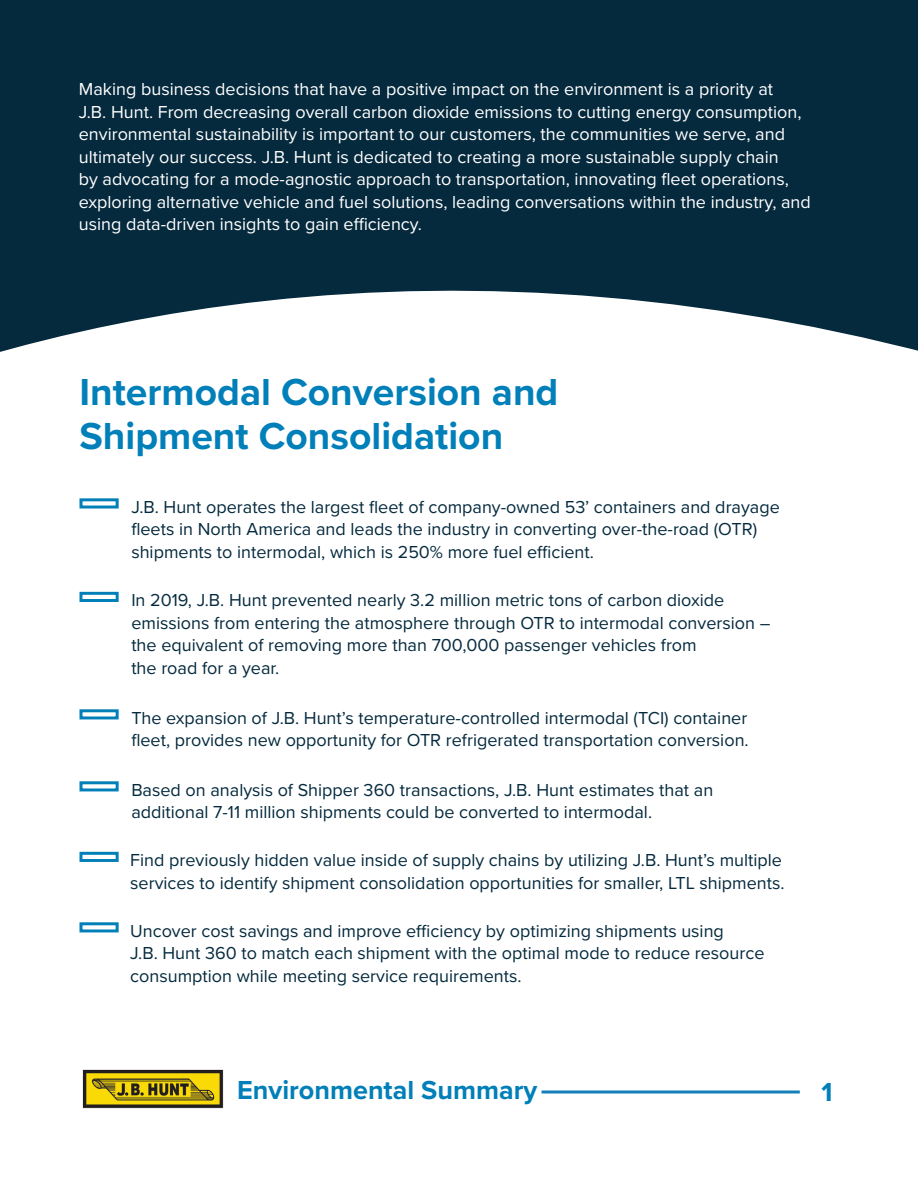
<style>
.page{position:relative;width:918px;height:1188px;background:#fff}
.page>*{position:absolute;margin:0;border:0;box-sizing:border-box;transform-origin:0 0}
.t1{font:700 39px "Proxima Nova";color:#007fb9}
.t2{font:700 27px "Proxima Nova";color:#007fb9}
.t3{font:18px/22.5px "Proxima Nova";color:#052a3e}
.t4{font:18px/22.5px "Proxima Nova";color:#fff}
</style>
<div class="page">
<svg style="left:0;top:0;width:918px;height:352px;background:#224153"></svg>
<svg style="left:542px;top:1090px;width:258px;height:4px"></svg>
<img style="left:82px;top:1069px;width:142px;height:40px">
<div style="left:80px;top:498px;width:39px;height:11px;border:3px solid #007fb9"></div>
<div style="left:80px;top:592px;width:39px;height:10px;border:3px solid #007fb9"></div>
<div style="left:80px;top:709px;width:39px;height:10px;border:3px solid #007fb9"></div>
<div style="left:80px;top:781px;width:39px;height:10px;border:3px solid #007fb9"></div>
<div style="left:80px;top:852px;width:39px;height:10px;border:3px solid #007fb9"></div>
<div style="left:80px;top:922px;width:39px;height:10px;border:3px solid #007fb9"></div>
<p class="t4" style="left:79px;top:77px;width:734px">Making business decisions that have a positive impact on the environment is a priority at<br>J.B. Hunt. From decreasing overall carbon dioxide emissions to cutting energy consumption, environmental sustainability is important to our customers, the communities we serve, and ultimately our success. J.B. Hunt is dedicated to creating a more sustainable supply chain<br>by advocating for a mode-agnostic approach to transportation, innovating fleet operations, exploring alternative vehicle and fuel solutions, leading conversations within the industry, and using data-driven insights to gain efficiency.</p>
<p class="t1" style="left:80px;top:363px;width:480px">Intermodal Conversion and</p>
<p class="t1" style="left:80px;top:407px;width:425px">Shipment Consolidation</p>
<p class="t3" style="left:131px;top:495px;width:650px">J.B. Hunt operates the largest fleet of company-owned 53’ containers and drayage fleets in North America and leads the industry in converting over-the-road (OTR) shipments to intermodal, which is 250% more fuel efficient.</p>
<p class="t3" style="left:131px;top:588px;width:641px">In 2019, J.B. Hunt prevented nearly 3.2 million metric tons of carbon dioxide emissions from entering the atmosphere through OTR to intermodal conversion – the equivalent of removing more than 700,000 passenger vehicles from</p>
<p class="t3" style="left:131px;top:656px;width:149px">the road for a year.</p>
<p class="t3" style="left:131px;top:706px;width:619px">The expansion of J.B. Hunt’s temperature-controlled intermodal (TCI) container fleet, provides new opportunity for OTR refrigerated transportation conversion.</p>
<p class="t3" style="left:131px;top:778px;width:583px">Based on analysis of Shipper 360 transactions, J.B. Hunt estimates that an additional 7-11 million shipments could be converted to intermodal.</p>
<p class="t3" style="left:130px;top:848px;width:656px">Find previously hidden value inside of supply chains by utilizing J.B. Hunt’s multiple services to identify shipment consolidation opportunities for smaller, LTL shipments.</p>
<p class="t3" style="left:130px;top:919px;width:595px">Uncover cost savings and improve efficiency by optimizing shipments using</p>
<p class="t3" style="left:130px;top:941px;width:636px">J.B. Hunt 360 to match each shipment with the optimal mode to reduce resource consumption while meeting service requirements.</p>
<p class="t2" style="left:237px;top:1070px;width:302px">Environmental Summary</p>
<p class="t2" style="left:822px;top:1072px;width:13px">1</p>
</div>
